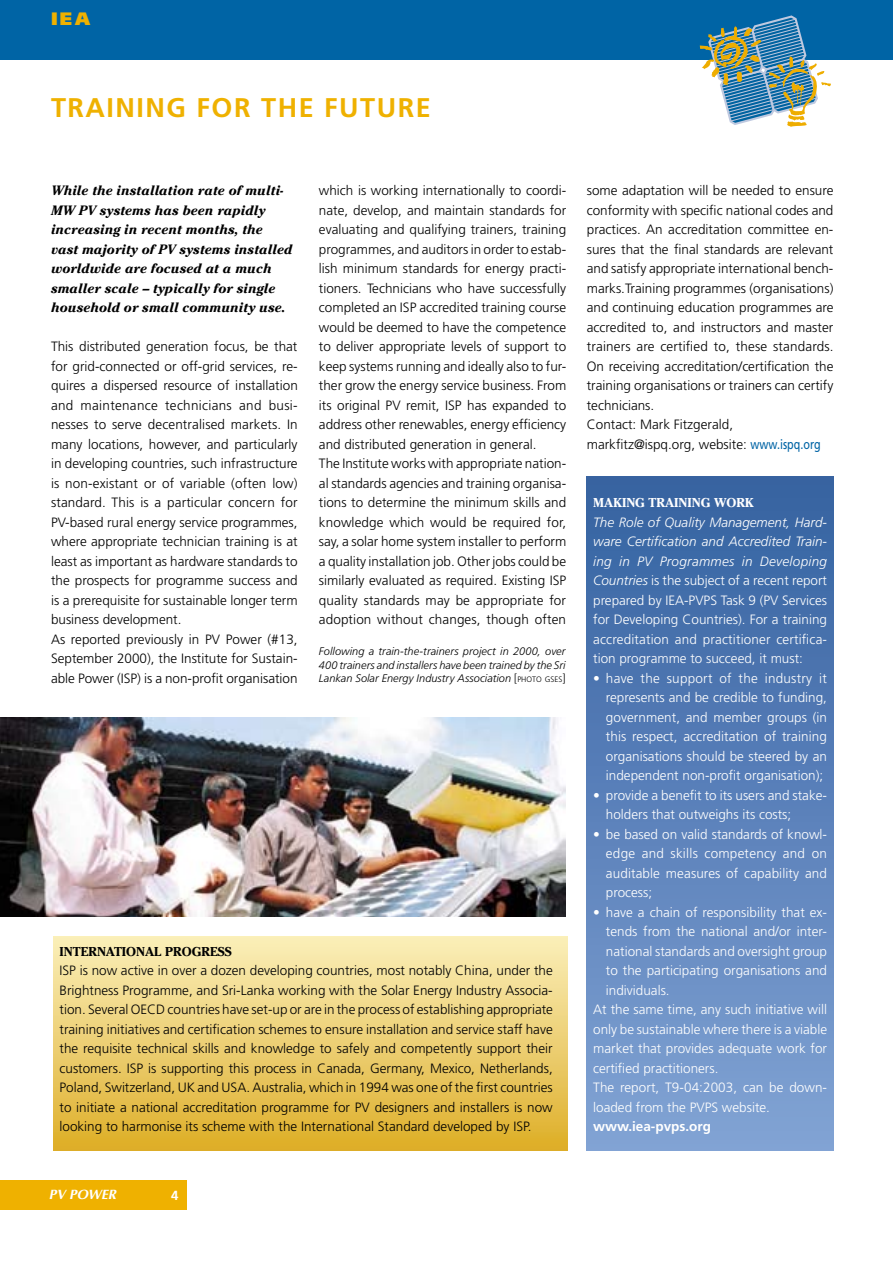
<style>
.page{position:relative;width:893px;height:1263px;background:#fff}
.page>*{position:absolute;margin:0;border:0;box-sizing:border-box;transform-origin:0 0}
.t1{font:700 27px "Frutiger";letter-spacing:.055em;color:#efb100}
.t2{font:900 18px "Frutiger";color:#efb100}
.t3{font:300 13.5px/19.5px "Frutiger";color:#000}
.t4{font:300 13.5px/19.5px "Frutiger";color:#fff;text-align:justify}
.t5{font:italic 700 13.5px/19.5px "Cheltenham";color:#000}
.t6{font:700 13.5px "Frutiger";color:#fff}
.t7{font:italic 700 13.5px "Optima";color:#fff}
.t8{font:700 13.2px "Frutiger";color:#fff}
.t9{font:700 12.75px "Cheltenham";color:#000}
.t10{font:700 12.75px "Cheltenham";color:#fff}
.t11{font:italic 300 10.95px/13.5px "Frutiger";letter-spacing:.005em;color:#000;text-align:justify}
.s1{font-weight:400;color:#0064a5}
.s2{font-style:italic}
.s3{font-style:normal;font-size:11.25px}
.s4{font-style:normal;font-size:7.8px}
</style>
<div class="page">
<div style="left:0;top:0;width:893px;height:60px;background:#0064a5"></div>
<div style="left:0;top:1180px;width:187px;height:29px;background:#efb100"></div>
<img style="left:0;top:717px;width:566px;height:199px">
<div style="left:587px;top:477px;width:246px;height:673px;background:linear-gradient(to bottom,#3562a0,#82a3d4)"></div>
<div style="left:53px;top:936px;width:515px;height:214px;background:linear-gradient(to bottom,#fbefbb,#deaf2b)"></div>
<svg style="left:700px;top:15px;width:131px;height:112px"></svg>
<h2 class="t2" style="left:51px;top:7px;width:40px">IEA</h2>
<h1 class="t1" style="left:51px;top:92px;width:381px">TRAINING FOR THE FUTURE</h1>
<p class="t3" style="left:319px;top:181px;width:249px">which is working internationally to coordi&shy;nate, develop, and maintain standards for evaluating and qualifying trainers, training programmes, and auditors in order to estab&shy;lish minimum standards for energy practi&shy;tioners. Technicians who have successfully completed an ISP accredited training course would be deemed to have the competence to deliver appropriate levels of support to keep systems running and ideally also to fur&shy;ther grow the energy service business. From its original PV remit, ISP has expanded to address other renewables, energy efficiency and distributed generation in general.<br>The Institute works with appropriate nation&shy;al standards agencies and training organisa&shy;tions to determine the minimum skills and knowledge which would be required for, say, a solar home system installer to perform a quality installation job. Other jobs could be similarly evaluated as required. Existing ISP quality standards may be appropriate for adoption without changes, though often</p>
<p class="t3" style="left:587px;top:181px;width:248px">some adaptation will be needed to ensure conformity with specific national codes and practices. An accreditation committee en&shy;sures that the final standards are relevant and satisfy appropriate international bench&shy;marks.Training programmes (organisations) and continuing education programmes are accredited to, and instructors and master trainers are certified to, these standards.<br>On receiving accreditation/certification the training organisations or trainers can certify technicians.<br>Contact: Mark Fitzgerald, markfitz@ispq.org, website: <span class="s1">www.ispq.org</span></p>
<p class="t5" style="left:51px;top:180px;width:243px">While the installation rate of multi-MW PV systems has been rapidly increasing in recent months, the vast majority of PV systems installed worldwide are focused at a much smaller scale – typically for single household or small community use.</p>
<p class="t3" style="left:51px;top:337px;width:248px">This distributed generation focus, be that for grid-connected or off-grid services, re&shy;quires a dispersed resource of installation and maintenance technicians and busi&shy;nesses to serve decentralised markets. In many locations, however, and particularly in developing countries, such infrastructure is non-existant or of variable (often low) standard. This is a particular concern for PV-based rural energy service programmes, where appropriate technician training is at least as important as hardware standards to the prospects for programme success and is a prerequisite for sustainable longer term business development.<br>As reported previously in PV Power (#13, September 2000), the Institute for Sustain&shy;able Power (ISP) is a non-profit organisation</p>
<p class="t10" style="left:593px;top:495px;width:162px">MAKING TRAINING WORK</p>
<p class="t4" style="left:593px;top:512px;width:235px"><span class="s2">The Role of Quality Management, Hard&shy;ware Certification and Accredited Train&shy;ing in PV Programmes in Developing Countries</span> is the subject of a recent report prepared by IEA-PVPS Task 9 (PV Services for Developing Countries). For a training accreditation and practitioner certifica&shy;tion programme to succeed, it must:</p>
<p class="t4" style="left:606px;top:668px;width:223px;text-indent:-13px">• have the support of the industry it represents and be credible to funding, government, and member groups (in this respect, accreditation of training organisations should be steered by an independent non-profit organisation);</p>
<p class="t4" style="left:606px;top:785px;width:223px;text-indent:-13px">• provide a benefit to its users and stake&shy;holders that outweighs its costs;</p>
<p class="t4" style="left:606px;top:824px;width:223px;text-indent:-13px">• be based on valid standards of knowl&shy;edge and skills competency and on auditable measures of capability and process;</p>
<p class="t4" style="left:593px;top:902px;width:235px">• have a chain of responsibility that ex-</p>
<p class="t4" style="left:606px;top:922px;width:223px">tends from the national and/or inter-</p>
<p class="t4" style="left:606px;top:941px;width:223px">national standards and oversight group</p>
<p class="t4" style="left:606px;top:961px;width:223px">to the participating organisations and</p>
<p class="t4" style="left:606px;top:980px;width:65px">individuals.</p>
<p class="t4" style="left:593px;top:1000px;width:235px">At the same time, any such initiative will</p>
<p class="t4" style="left:593px;top:1019px;width:235px">only be sustainable where there is a viable</p>
<p class="t4" style="left:593px;top:1039px;width:235px">market that provides adequate work for</p>
<p class="t4" style="left:593px;top:1058px;width:127px">certified practitioners.</p>
<p class="t4" style="left:593px;top:1078px;width:235px">The report, T9-04:2003, can be down-</p>
<p class="t4" style="left:593px;top:1097px;width:178px">loaded from the PVPS website.</p>
<p class="t6" style="left:593px;top:1118px;width:119px">www.iea-pvps.org</p>
<p class="t11" style="left:319px;top:644px;width:248px">Following a train-the-trainers project in 2000, over 400 trainers and installers have been trained by the Sri Lankan Solar Energy Industry Association <span class="s3">[</span><span class="s4">PHOTO GSES</span><span class="s3">]</span></p>
<p class="t9" style="left:60px;top:943px;width:174px">INTERNATIONAL PROGRESS</p>
<p class="t3" style="left:60px;top:961px;width:495px;text-align:justify">ISP is now active in over a dozen developing countries, most notably China, under the Brightness Programme, and Sri-Lanka working with the Solar Energy Industry Associa&shy;tion. Several OECD countries have set-up or are in the process of establishing appropriate training initiatives and certification schemes to ensure installation and service staff have the requisite technical skills and knowledge to safely and competently support their customers. ISP is supporting this process in Canada, Germany, Mexico, Netherlands, Poland, Switzerland, UK and USA. Australia, which in 1994 was one of the first countries to initiate a national accreditation programme for PV designers and installers is now looking to harmonise its scheme with the International Standard developed by ISP.</p>
<p class="t7" style="left:49px;top:1187px;width:69px">PV POWER</p>
<p class="t8" style="left:171px;top:1187px;width:9px">4</p>
</div>
